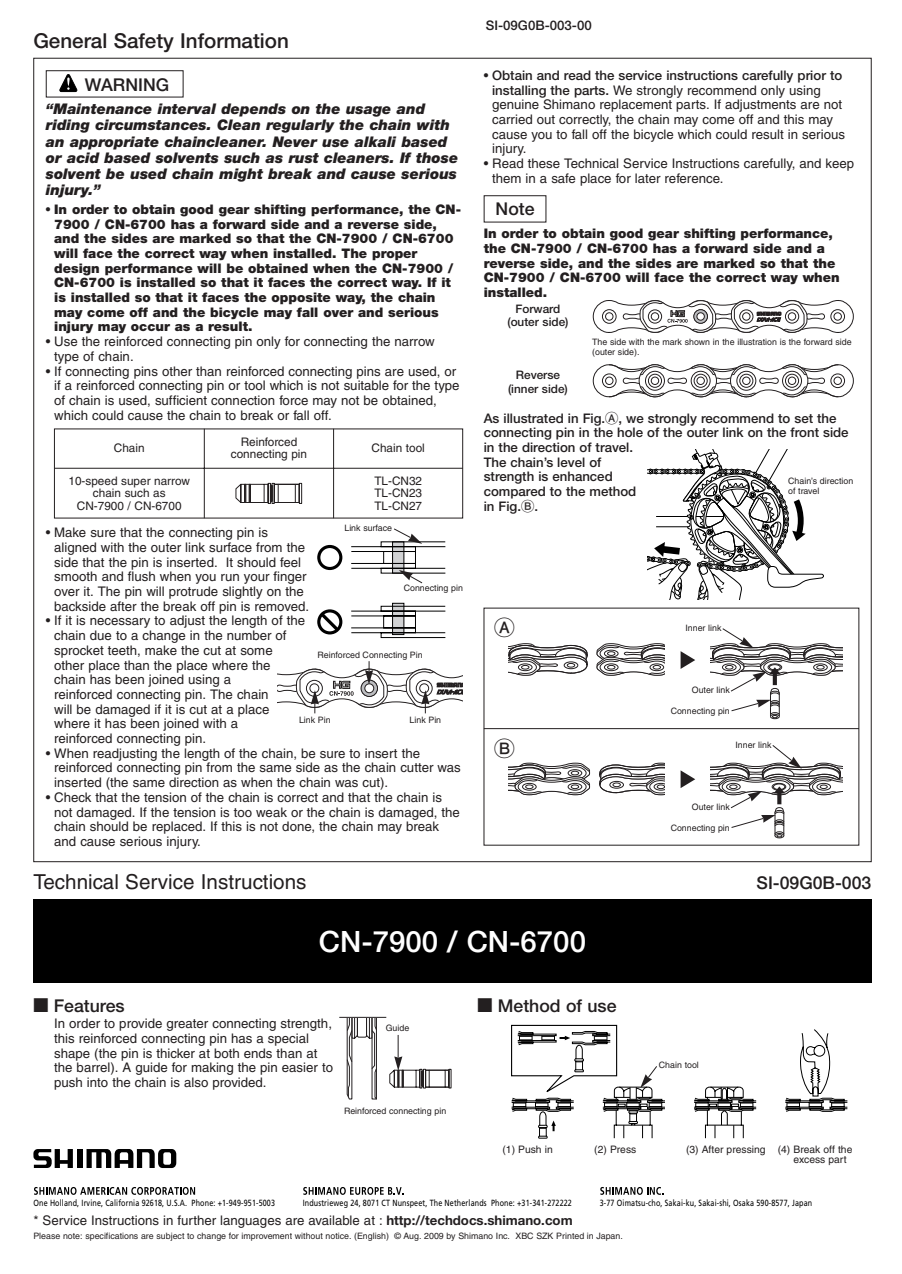
<style>
.page{position:relative;width:902px;height:1274px;background:#fff}
.page>*{position:absolute;margin:0;border:0;box-sizing:border-box;transform-origin:0 0}
.t1{font:500 29.4px "Helvetica Neue";color:#fff}
.t2{font:20.65px "Helvetica";color:#231f20}
.t3{font:500 20.65px "Helvetica Neue";color:#231f20}
.t4{font:20.65px "Ftgfr Alpha";color:#231f20}
.t5{font:500 17.68px "Helvetica Neue";color:#231f20}
.t6{font:italic 900 14.7px/16.1px "Helvetica Neue";color:#231f20}
.t7{font:13.3px/14.7px "Helvetica";color:#231f20}
.t8{font:900 13.3px/14.7px "Helvetica Neue";color:#231f20}
.t9{font:500 13.3px/14.7px "Helvetica Neue";color:#231f20}
.t10{font:11.72px/12.4px "Helvetica";color:#231f20;text-align:center}
.t11{font:500 11.72px/13.3px "Helvetica Neue";color:#231f20;text-align:center}
.t12{font:10.33px/10.3px "Helvetica";color:#231f20}
.t13{font:8.92px "Frutiger";letter-spacing:.02em;color:#000;scale:.8 1}
.t14{font:8.75px/9.6px "Helvetica";color:#231f20}
.s1{font-family:"Helvetica";font-weight:400}
.s2{font-family:"Helvetica Neue";font-weight:500}
.s3{font-family:"Ftgfr Alpha";font-weight:400}
.s4{font-family:"Helvetica Neue";font-weight:700}
</style>
<div class="page">
<svg style="left:61px;top:89px;width:17px;height:4px"></svg>
<svg style="left:59px;top:74px;width:18px;height:18px"></svg>
<div style="left:46px;top:70px;width:137px;height:27px;border:1px solid #231f20"></div>
<div style="left:483px;top:195px;width:63px;height:27px;border:1px solid #231f20"></div>
<div style="left:33px;top:900px;width:838px;height:83px;background:#000"></div>
<svg style="left:86px;top:1149px;width:90px;height:19px"></svg>
<div style="left:77px;top:1149px;width:5px;height:19px;background:#000"></div>
<svg style="left:33px;top:1149px;width:40px;height:19px"></svg>
<svg style="left:34px;top:1187px;width:161px;height:8px"></svg>
<svg style="left:303px;top:1187px;width:101px;height:8px"></svg>
<svg style="left:600px;top:1187px;width:63px;height:8px"></svg>
<svg style="left:317px;top:544px;width:26px;height:91px"></svg>
<div style="left:392px;top:603px;width:12px;height:32px;background:#a1a2a3;border:1px solid #000"></div>
<svg style="left:351px;top:606px;width:94px;height:32px"></svg>
<svg style="left:351px;top:528px;width:94px;height:56px"></svg>
<svg style="left:277px;top:661px;width:186px;height:52px"></svg>
<svg style="left:235px;top:483px;width:67px;height:21px"></svg>
<hr style="left:204px;top:429px;width:1px;height:89px;background:#231f20">
<hr style="left:333px;top:429px;width:1px;height:89px;background:#231f20">
<hr style="left:54px;top:468px;width:408px;height:1px;background:#231f20">
<div style="left:317px;top:525px;width:75px;height:12px;background:#fff"></div>
<div style="left:317px;top:585px;width:146px;height:12px;background:#fff"></div>
<hr style="left:339px;top:1017px;width:47px;height:1px;background:#231f20">
<svg style="left:346px;top:1016px;width:105px;height:84px"></svg>
<svg style="left:511px;top:1025px;width:336px;height:114px"></svg>
<svg style="left:647px;top:450px;width:177px;height:150px"></svg>
<svg style="left:592px;top:300px;width:261px;height:97px"></svg>
<svg style="left:483px;top:628px;width:376px;height:211px"></svg>
<h2 class="t3" style="left:33px;top:33px;width:257px">General Safety Information</h2>
<h3 class="t5" style="left:85px;top:78px;width:86px">WARNING</h3>
<p class="t6" style="left:46px;top:102px;width:414px">“Maintenance interval depends on the usage and riding circumstances. Clean regularly the chain with an appropriate chaincleaner. Never use alkali based or acid based solvents such as rust cleaners. If those solvent be used chain might break and cause serious injury.”</p>
<p class="t8" style="left:54px;top:203px;width:408px;text-indent:-8px"><span class="s1">•</span> In order to obtain good gear shifting performance, the CN-7900 / CN-6700 has a forward side and a reverse side, and the sides are marked so that the CN-7900 / CN-6700 will face the correct way when installed. The proper design performance will be obtained when the CN-7900 / CN-6700 is installed so that it faces the correct way. If it is installed so that it faces the opposite way, the chain may come off and the bicycle may fall over and serious injury may occur as a result.</p>
<p class="t7" style="left:54px;top:335px;width:382px;text-indent:-8px">• Use the reinforced connecting pin only for connecting the narrow type of chain.</p>
<p class="t7" style="left:54px;top:365px;width:407px;text-indent:-8px">• If connecting pins other than reinforced connecting pins are used, or if a reinforced connecting pin or tool which is not suitable for the type of chain is used, sufficient connection force may not be obtained, which could cause the chain to break or fall off.</p>
<p class="t10" style="left:231px;top:437px;width:78px">Reinforced connecting pin</p>
<p class="t10" style="left:114px;top:443px;width:32px">Chain</p>
<p class="t10" style="left:371px;top:443px;width:55px">Chain tool</p>
<p class="t10" style="left:68px;top:475px;width:123px">10-speed super narrow chain such as<br>CN-7900 / CN-6700</p>
<p class="t10" style="left:374px;top:475px;width:49px;text-align:justify">TL-CN32<br>TL-CN23<br>TL-CN27</p>
<p class="t14" style="left:344px;top:524px;width:49px">Link surface</p>
<p class="t7" style="left:54px;top:527px;width:256px;text-indent:-8px">• Make sure that the connecting pin is aligned with the outer link surface from the side that the pin is inserted. It should feel smooth and flush when you run your finger over it. The pin will protrude slightly on the backside after the break off pin is removed.</p>
<p class="t7" style="left:54px;top:615px;width:252px;text-indent:-8px">• If it is necessary to adjust the length of the chain due to a change in the number of sprocket teeth, make the cut at some other place than the place where the chain has been joined using a<br>reinforced connecting pin. The chain<br>will be damaged if it is cut at a place where it has been joined with a<br>reinforced connecting pin.</p>
<p class="t7" style="left:54px;top:747px;width:408px;text-indent:-8px">• When readjusting the length of the chain, be sure to insert the reinforced connecting pin from the same side as the chain cutter was inserted (the same direction as when the chain was cut).</p>
<p class="t7" style="left:54px;top:791px;width:407px;text-indent:-8px">• Check that the tension of the chain is correct and that the chain is not damaged. If the tension is too weak or the chain is damaged, the chain should be replaced. If this is not done, the chain may break and cause serious injury.</p>
<p class="t14" style="left:403px;top:584px;width:61px">Connecting pin</p>
<p class="t14" style="left:317px;top:651px;width:107px">Reinforced Connecting Pin</p>
<p class="t14" style="left:299px;top:716px;width:33px">Link Pin</p>
<p class="t14" style="left:409px;top:716px;width:33px">Link Pin</p>
<p class="t9" style="left:485px;top:19px;width:107px">SI-09G0B-003-00</p>
<p class="t9" style="left:483px;top:69px;width:360px"><span class="s1">•</span> Obtain and read the service instructions carefully prior to</p>
<p class="t7" style="left:492px;top:84px;width:354px"><span class="s2">installing the parts.</span> We strongly recommend only using genuine Shimano replacement parts. If adjustments are not carried out correctly, the chain may come off and this may cause you to fall off the bicycle which could result in serious injury.</p>
<p class="t7" style="left:492px;top:157px;width:363px;text-indent:-8px">• Read these Technical Service Instructions carefully, and keep them in a safe place for later reference.</p>
<h3 class="t5" style="left:495px;top:202px;width:40px">Note</h3>
<p class="t8" style="left:483px;top:227px;width:357px">In order to obtain good gear shifting performance, the CN-7900 / CN-6700 has a forward side and a reverse side, and the sides are marked so that the CN-7900 / CN-6700 will face the correct way when installed.</p>
<p class="t11" style="left:507px;top:303px;width:63px">Forward (outer side)</p>
<p class="t11" style="left:508px;top:370px;width:61px">Reverse (inner side)</p>
<p class="t14" style="left:592px;top:338px;width:261px">The side with the mark shown in the illustration is the forward side (outer side).</p>
<p class="t9" style="left:483px;top:412px;width:366px">As illustrated in Fig.<span class="s3">A</span>, we strongly recommend to set the connecting pin in the hole of the outer link on the front side in the direction of travel.<br>The chain’s level of<br>strength is enhanced<br>compared to the method<br>in Fig.<span class="s3">B</span>.</p>
<p class="t14" style="left:788px;top:477px;width:66px">Chain’s direction of travel</p>
<h2 class="t4" style="left:494px;top:617px;width:22px">A</h2>
<h2 class="t4" style="left:494px;top:738px;width:22px">B</h2>
<p class="t14" style="left:685px;top:624px;width:38px">Inner link</p>
<p class="t14" style="left:691px;top:686px;width:39px">Outer link</p>
<p class="t14" style="left:670px;top:707px;width:61px">Connecting pin</p>
<p class="t14" style="left:735px;top:741px;width:38px">Inner link</p>
<p class="t14" style="left:691px;top:803px;width:39px">Outer link</p>
<p class="t14" style="left:670px;top:824px;width:61px">Connecting pin</p>
<h2 class="t2" style="left:33px;top:875px;width:274px">Technical Service Instructions</h2>
<h3 class="t5" style="left:756px;top:877px;width:116px">SI-09G0B-003</h3>
<h1 class="t1" style="left:319px;top:931px;width:268px">CN-7900 / CN-6700</h1>
<h3 class="t5" style="left:54px;top:1000px;width:72px">Features</h3>
<p class="t7" style="left:54px;top:1017px;width:280px">In order to provide greater connecting strength, this reinforced connecting pin has a special shape (the pin is thicker at both ends than at the barrel). A guide for making the pin easier to push into the chain is also provided.</p>
<p class="t14" style="left:385px;top:1024px;width:25px">Guide</p>
<p class="t14" style="left:344px;top:1107px;width:104px">Reinforced connecting pin</p>
<h3 class="t5" style="left:497px;top:1000px;width:120px">Method of use</h3>
<p class="t14" style="left:658px;top:1061px;width:41px">Chain tool</p>
<p class="t12" style="left:502px;top:1145px;width:52px">(1) Push in</p>
<p class="t12" style="left:594px;top:1145px;width:44px">(2) Press</p>
<p class="t12" style="left:793px;top:1145px;width:60px;text-indent:-107px">(3) After pressing (4) Break off the excess part</p>
<p class="t13" style="left:33px;top:1200px;width:303px">One Holland, Irvine, California 92618, U.S.A. Phone: +1-949-951-5003</p>
<p class="t13" style="left:302px;top:1200px;width:338px">Industrieweg 24, 8071 CT Nunspeet, The Netherlands Phone: +31-341-272222</p>
<p class="t13" style="left:599px;top:1200px;width:267px">3-77 Oimatsu-cho, Sakai-ku, Sakai-shi, Osaka 590-8577, Japan</p>
<p class="t7" style="left:33px;top:1214px;width:540px">* Service Instructions in further languages are available at : <span class="s4">http://techdocs.shimano.com</span></p>
<p class="t14" style="left:33px;top:1232px;width:590px">Please note: specifications are subject to change for improvement without notice. (English) © Aug. 2009 by Shimano Inc. XBC SZK Printed in Japan.</p>
</div>
